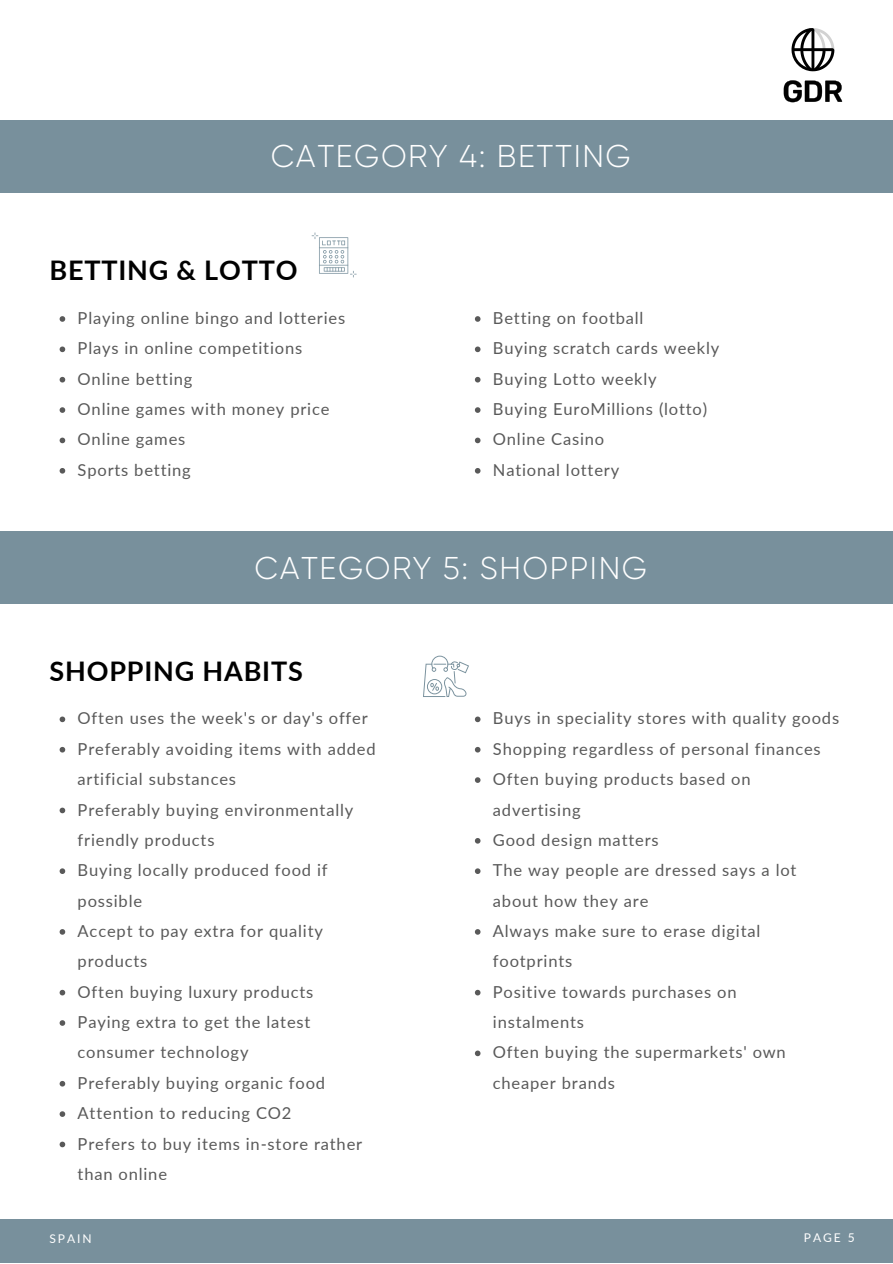
<style>
.page{position:relative;width:893px;height:1264px;background:#fff}
.page>*{position:absolute;margin:0;border:0;box-sizing:border-box;transform-origin:0 0}
.t1{font:300 31.5px "Gilroy";letter-spacing:.05em;color:#fff}
.t2{font:700 27px "Lato";letter-spacing:.03em;color:#000}
.t3{font:16.5px/30.3px "Lato";letter-spacing:.05em;color:#595959}
.t4{font:12px "Lato";letter-spacing:.16em;color:#fff}
</style>
<div class="page">
<div style="left:0;top:1219px;width:892px;height:43px;background:#78909c"></div>
<svg style="left:783px;top:80px;width:59px;height:22px"></svg>
<svg style="left:791px;top:28px;width:43px;height:43px"></svg>
<div style="left:0;top:120px;width:892px;height:72px;background:#78909c"></div>
<svg style="left:60px;top:316px;width:5px;height:6px"></svg>
<svg style="left:60px;top:346px;width:5px;height:6px"></svg>
<svg style="left:60px;top:377px;width:5px;height:5px"></svg>
<svg style="left:60px;top:407px;width:5px;height:6px"></svg>
<svg style="left:60px;top:437px;width:5px;height:6px"></svg>
<svg style="left:60px;top:468px;width:5px;height:5px"></svg>
<svg style="left:475px;top:316px;width:5px;height:6px"></svg>
<svg style="left:475px;top:346px;width:5px;height:6px"></svg>
<svg style="left:475px;top:377px;width:5px;height:5px"></svg>
<svg style="left:475px;top:407px;width:5px;height:6px"></svg>
<svg style="left:475px;top:437px;width:5px;height:6px"></svg>
<svg style="left:475px;top:468px;width:5px;height:5px"></svg>
<svg style="left:311px;top:232px;width:45px;height:45px"></svg>
<div style="left:0;top:532px;width:892px;height:72px;background:#78909c"></div>
<svg style="left:60px;top:716px;width:5px;height:6px"></svg>
<svg style="left:60px;top:747px;width:5px;height:5px"></svg>
<svg style="left:60px;top:807px;width:5px;height:6px"></svg>
<svg style="left:60px;top:868px;width:5px;height:6px"></svg>
<svg style="left:60px;top:929px;width:5px;height:5px"></svg>
<svg style="left:60px;top:989px;width:5px;height:6px"></svg>
<svg style="left:60px;top:1020px;width:5px;height:5px"></svg>
<svg style="left:60px;top:1081px;width:5px;height:5px"></svg>
<svg style="left:60px;top:1111px;width:5px;height:5px"></svg>
<svg style="left:60px;top:1141px;width:5px;height:6px"></svg>
<svg style="left:475px;top:716px;width:5px;height:6px"></svg>
<svg style="left:475px;top:747px;width:5px;height:5px"></svg>
<svg style="left:475px;top:777px;width:5px;height:6px"></svg>
<svg style="left:475px;top:838px;width:5px;height:5px"></svg>
<svg style="left:475px;top:868px;width:5px;height:6px"></svg>
<svg style="left:475px;top:929px;width:5px;height:5px"></svg>
<svg style="left:475px;top:989px;width:5px;height:6px"></svg>
<svg style="left:475px;top:1050px;width:5px;height:6px"></svg>
<svg style="left:423px;top:655px;width:46px;height:42px"></svg>
<h1 class="t1" style="left:271px;top:138px;width:361px">CATEGORY 4: BETTING</h1>
<h2 class="t2" style="left:49px;top:254px;width:249px">BETTING &amp; LOTTO</h2>
<p class="t3" style="left:78px;top:302px;width:269px">Playing online bingo and lotteries<br>Plays in online competitions<br>Online betting<br>Online games with money price<br>Online games<br>Sports betting</p>
<p class="t3" style="left:493px;top:302px;width:228px">Betting on football<br>Buying scratch cards weekly<br>Buying Lotto weekly<br>Buying EuroMillions (lotto)<br>Online Casino<br>National lottery</p>
<h1 class="t1" style="left:254px;top:550px;width:394px">CATEGORY 5: SHOPPING</h1>
<h2 class="t2" style="left:49px;top:654px;width:255px">SHOPPING HABITS</h2>
<p class="t3" style="left:78px;top:703px;width:299px">Often uses the week's or day's offer<br>Preferably avoiding items with added</p>
<p class="t3" style="left:78px;top:763px;width:160px">artificial substances</p>
<p class="t3" style="left:78px;top:794px;width:277px">Preferably buying environmentally</p>
<p class="t3" style="left:78px;top:824px;width:138px">friendly products</p>
<p class="t3" style="left:78px;top:854px;width:251px">Buying locally produced food if</p>
<p class="t3" style="left:78px;top:885px;width:66px">possible</p>
<p class="t3" style="left:78px;top:915px;width:247px">Accept to pay extra for quality</p>
<p class="t3" style="left:78px;top:945px;width:71px">products</p>
<p class="t3" style="left:78px;top:976px;width:237px">Often buying luxury products<br>Paying extra to get the latest</p>
<p class="t3" style="left:78px;top:1036px;width:172px">consumer technology</p>
<p class="t3" style="left:78px;top:1067px;width:286px">Preferably buying organic food<br>Attention to reducing CO2<br>Prefers to buy items in-store rather</p>
<p class="t3" style="left:78px;top:1158px;width:91px">than online</p>
<p class="t3" style="left:493px;top:703px;width:348px">Buys in speciality stores with quality goods<br>Shopping regardless of personal finances<br>Often buying products based on advertising<br>Good design matters<br>The way people are dressed says a lot about how they are<br>Always make sure to erase digital footprints<br>Positive towards purchases on</p>
<p class="t3" style="left:493px;top:1006px;width:93px">instalments</p>
<p class="t3" style="left:493px;top:1036px;width:294px">Often buying the supermarkets' own cheaper brands</p>
<p class="t4" style="left:49px;top:1230px;width:44px">SPAIN</p>
<p class="t4" style="left:803px;top:1229px;width:52px">PAGE 5</p>
</div>
